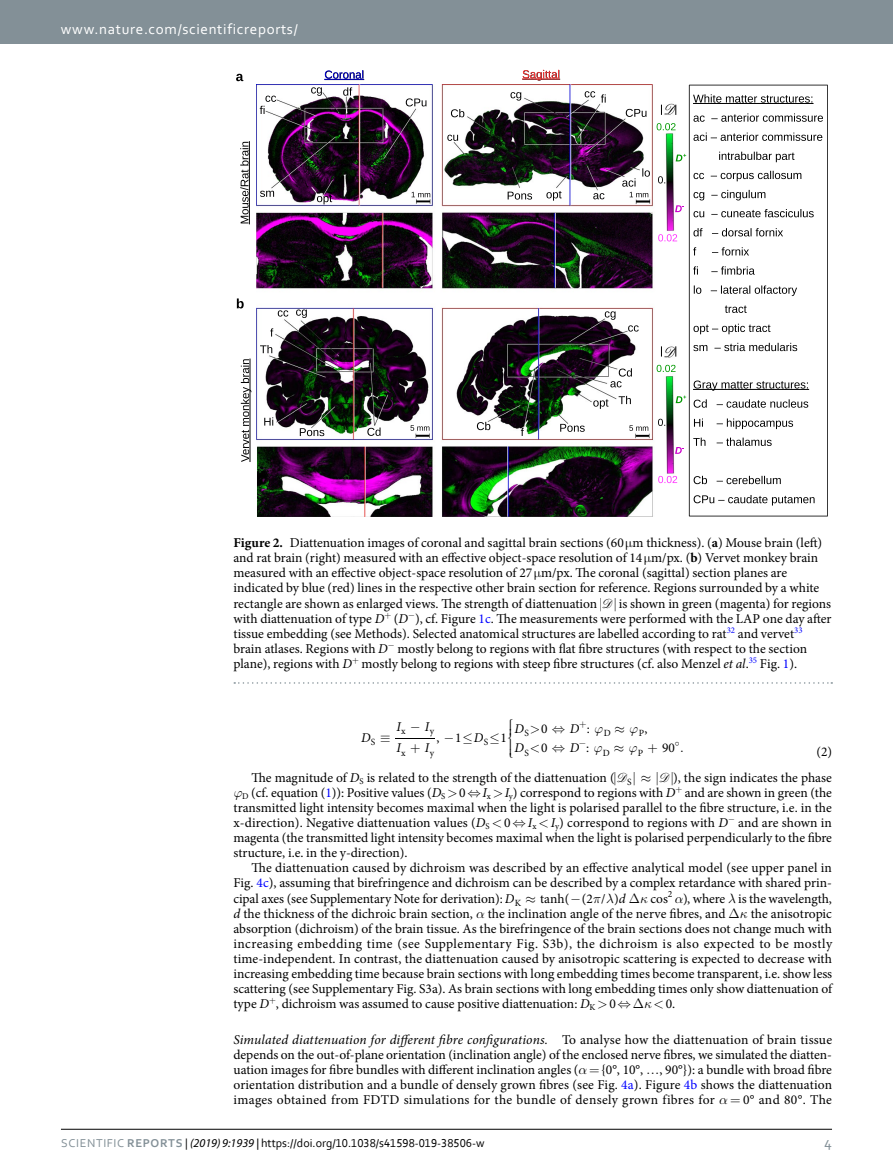
<style>
.page{position:relative;width:893px;height:1174px;background:#fff}
.page>*{position:absolute;margin:0;border:0;box-sizing:border-box;transform-origin:0 0}
.t1{font:15px "Corbel 2";letter-spacing:.045em;color:#fff}
.t2{font:15px "Corbel 2";color:#839097}
.t3{font:13.5px/15px "Minion Pro";color:#000;text-align:justify}
.t4{font:13.35px "Minion Pro";color:#000}
.t5{font:italic 13.35px/21.6px "Minion Pro";color:#000}
.t6{font:12px "Corbel";color:#000}
.t7{font:9.45px "Minion Pro";color:#000}
.s1{font-weight:700}
.s2{font-family:"Times Math Light Script A";font-size:13.35px}
.s3{font-style:italic}
.s4{color:#00f}
.s5{font-style:italic;font-size:13.35px}
.s6{font-size:13.35px}
.s7{font-family:"Corbel 2";color:#839097}
.s8{font-family:"Corbel Bold 2";color:#839097}
.s9{font-family:"Corbel 2"}
.s10{font-family:"Myriad Pro";font-style:italic}
</style>
<div class="page">
<div style="left:0;top:0;width:893px;height:43px;background:#839097"></div>
<hr style="left:61px;top:1129px;width:771px;height:1px;background:#000">
<hr style="left:396px;top:738px;width:39px;height:1px;background:#000">
<img style="left:257px;top:85px;width:418px;height:431px">
<svg style="left:447px;top:135px;width:11px;height:6px"></svg>
<svg style="left:451px;top:109px;width:13px;height:8px"></svg>
<svg style="left:510px;top:92px;width:11px;height:9px"></svg>
<svg style="left:585px;top:91px;width:10px;height:6px"></svg>
<svg style="left:601px;top:94px;width:5px;height:9px"></svg>
<svg style="left:626px;top:109px;width:20px;height:8px"></svg>
<svg style="left:593px;top:193px;width:11px;height:6px"></svg>
<svg style="left:546px;top:191px;width:16px;height:10px"></svg>
<svg style="left:325px;top:70px;width:38px;height:9px"></svg>
<hr style="left:324px;top:79px;width:40px;height:1px;background:#00c">
<svg style="left:523px;top:70px;width:36px;height:11px"></svg>
<hr style="left:522px;top:79px;width:38px;height:1px;background:#f33">
<svg style="left:317px;top:195px;width:15px;height:9px"></svg>
<svg style="left:406px;top:98px;width:20px;height:8px"></svg>
<svg style="left:311px;top:87px;width:11px;height:9px"></svg>
<svg style="left:260px;top:191px;width:14px;height:6px"></svg>
<svg style="left:296px;top:309px;width:11px;height:9px"></svg>
<svg style="left:278px;top:310px;width:10px;height:6px"></svg>
<svg style="left:270px;top:328px;width:3px;height:8px"></svg>
<svg style="left:260px;top:345px;width:12px;height:8px"></svg>
<svg style="left:264px;top:417px;width:9px;height:8px"></svg>
<svg style="left:300px;top:428px;width:24px;height:8px"></svg>
<svg style="left:343px;top:87px;width:9px;height:9px"></svg>
<svg style="left:260px;top:96px;width:16px;height:18px"></svg>
<svg style="left:508px;top:192px;width:24px;height:8px"></svg>
<svg style="left:367px;top:427px;width:14px;height:9px"></svg>
<svg style="left:657px;top:123px;width:19px;height:7px"></svg>
<svg style="left:240px;top:142px;width:9px;height:81px"></svg>
<hr style="left:249px;top:141px;width:1px;height:83px;background:#000">
<svg style="left:240px;top:359px;width:17px;height:103px"></svg>
<hr style="left:250px;top:358px;width:1px;height:104px;background:#000">
<svg style="left:236px;top:74px;width:7px;height:7px"></svg>
<svg style="left:237px;top:298px;width:7px;height:10px"></svg>
<svg style="left:675px;top:205px;width:9px;height:7px"></svg>
<svg style="left:676px;top:154px;width:10px;height:7px"></svg>
<svg style="left:658px;top:234px;width:19px;height:7px"></svg>
<svg style="left:689px;top:85px;width:139px;height:431px"></svg>
<svg style="left:658px;top:176px;width:7px;height:7px"></svg>
<svg style="left:657px;top:365px;width:19px;height:7px"></svg>
<svg style="left:675px;top:447px;width:9px;height:7px"></svg>
<svg style="left:676px;top:395px;width:10px;height:8px"></svg>
<svg style="left:658px;top:476px;width:19px;height:7px"></svg>
<svg style="left:658px;top:419px;width:7px;height:7px"></svg>
<svg style="left:593px;top:399px;width:15px;height:10px"></svg>
<svg style="left:560px;top:424px;width:25px;height:8px"></svg>
<svg style="left:619px;top:396px;width:12px;height:8px"></svg>
<svg style="left:628px;top:325px;width:11px;height:6px"></svg>
<svg style="left:605px;top:311px;width:11px;height:9px"></svg>
<svg style="left:477px;top:422px;width:13px;height:8px"></svg>
<svg style="left:610px;top:368px;width:22px;height:19px"></svg>
<svg style="left:521px;top:428px;width:3px;height:8px"></svg>
<svg style="left:411px;top:192px;width:19px;height:5px"></svg>
<svg style="left:622px;top:168px;width:28px;height:29px"></svg>
<svg style="left:410px;top:425px;width:19px;height:6px"></svg>
<svg style="left:629px;top:425px;width:19px;height:6px"></svg>
<svg style="left:234px;top:682px;width:595px;height:1px"></svg>
<p class="t1" style="left:61px;top:19px;width:238px">www.nature.com/scientificreports/</p>
<p class="t3" style="left:233px;top:535px;width:600px;text-align:left"><span class="s1">Figure 2.</span> Diattenuation images of coronal and sagittal brain sections (60 m thickness). (<span class="s1">a</span>) Mouse brain (left) and rat brain (right) measured with an effective object-space resolution of 14 m/px. (<span class="s1">b</span>) Vervet monkey brain measured with an effective object-space resolution of 27 m/px. The coronal (sagittal) section planes are indicated by blue (red) lines in the respective other brain section for reference. Regions surrounded by a white rectangle are shown as enlarged views. The strength of diattenuation <span class="s2">D</span> is shown in green (magenta) for regions with diattenuation of type <span class="s3">D</span> (<span class="s3">D</span>−), cf. Figure <span class="s4">1c</span>. The measurements were performed with the LAP one day after tissue embedding (see Methods). Selected anatomical structures are labelled according to rat<sup>32</sup> and vervet<sup>33 </sup>brain atlases. Regions with <span class="s3">D</span>− mostly belong to regions with flat fibre structures (with respect to the section plane), regions with <span class="s3">D</span> mostly belong to regions with steep fibre structures (cf. also Menzel <span class="s3">et al</span>.<sup>35</sup> Fig. <span class="s4">1</span>).</p>
<p class="t5" style="left:361px;top:726px;width:11px">D</p>
<p class="t5" style="left:396px;top:715px;width:6px">I<br>I</p>
<p class="t5" style="left:410px;top:715px;width:21px">− I</p>
<p class="t5" style="left:474px;top:726px;width:11px">D</p>
<p class="t5" style="left:514px;top:719px;width:11px;line-height:19.5px">D<br>D</p>
<p class="t4" style="left:541px;top:719px;width:39px">0 ⇔ <span class="s3">D</span></p>
<p class="t4" style="left:541px;top:739px;width:39px">0 ⇔ <span class="s3">D</span></p>
<p class="t4" style="left:587px;top:719px;width:5px">:</p>
<p class="t4" style="left:644px;top:719px;width:5px">,</p>
<p class="t4" style="left:586px;top:739px;width:5px">:</p>
<p class="t4" style="left:662px;top:739px;width:14px">90</p>
<p class="t4" style="left:816px;top:742px;width:17px">(2)</p>
<p class="t7" style="left:524px;top:727px;width:6px">S</p>
<p class="t7" style="left:604px;top:727px;width:8px">D</p>
<p class="t7" style="left:639px;top:727px;width:7px">P</p>
<p class="t7" style="left:524px;top:746px;width:6px">S</p>
<p class="t7" style="left:603px;top:746px;width:8px">D</p>
<p class="t7" style="left:638px;top:746px;width:7px">P</p>
<p class="t3" style="left:251px;top:769px;width:378px">The magnitude of <span class="s3">D</span><sub>S</sub> is related to the strength of the diattenuation ( <span class="s2">D</span></p>
<p class="t3" style="left:659px;top:769px;width:174px"><span class="s2">D</span> ), the sign indicates the phase</p>
<p class="t7" style="left:401px;top:725px;width:6px">x</p>
<p class="t7" style="left:430px;top:725px;width:6px">y</p>
<p class="t7" style="left:401px;top:746px;width:6px">x</p>
<p class="t7" style="left:430px;top:746px;width:6px">y</p>
<p class="t4" style="left:444px;top:728px;width:65px">− ≤ ≤1</p>
<p class="t4" style="left:437px;top:728px;width:27px">, 1</p>
<p class="t7" style="left:371px;top:735px;width:6px">S</p>
<p class="t7" style="left:484px;top:735px;width:6px">S</p>
<p class="t5" style="left:425px;top:737px;width:6px">I</p>
<p class="t7" style="left:627px;top:776px;width:6px">S</p>
<p class="t3" style="left:233px;top:784px;width:600px;text-indent:9px"><sub>D</sub> (cf. equation (<span class="s4">1</span>)): Positive values (<span class="s3">D</span><sub>S</sub> 0⇔<span class="s3">I</span><sub>x</sub> <span class="s3">I</span><sub>y</sub>) correspond to regions with <span class="s3">D</span> and are shown in green (the transmitted light intensity becomes maximal when the light is polarised parallel to the fibre structure, i.e. in the x-direction). Negative diattenuation values (<span class="s3">D</span><sub>S</sub> 0⇔<span class="s3">I</span><sub>x</sub> <span class="s3">I</span><sub>y</sub>) correspond to regions with <span class="s3">D</span>− and are shown in magenta (the transmitted light intensity becomes maximal when the light is polarised perpendicularly to the fibre structure, i.e. in the y-direction).</p>
<p class="t3" style="left:233px;top:859px;width:600px;line-height:15.6px;text-indent:18px">The diattenuation caused by dichroism was described by an effective analytical model (see upper panel in Fig. <span class="s4">4c</span>), assuming that birefringence and dichroism can be described by a complex retardance with shared prin&shy;cipal axes (see Supplementary Note for derivation): <span class="s5">D</span> ≈ <span class="s6">tanh( (2 / )</span><span class="s5">d</span></p>
<p class="t3" style="left:233px;top:891px;width:600px;text-indent:434px"><sup>2</sup> , where is the wavelength, <span class="s3">d</span> the thickness of the dichroic brain section, the inclination angle of the nerve fibres, and</p>
<p class="t4" style="left:650px;top:889px;width:39px">cos )</p>
<p class="t7" style="left:515px;top:897px;width:8px">K</p>
<p class="t3" style="left:233px;top:906px;width:600px;text-indent:517px">the anisotropic absorption (dichroism) of the brain tissue. As the birefringence of the brain sections does not change much with increasing embedding time (see Supplementary Fig. S3b), the dichroism is also expected to be mostly time-independent. In contrast, the diattenuation caused by anisotropic scattering is expected to decrease with increasing embedding time because brain sections with long embedding times become transparent, i.e. show less scattering (see Supplementary Fig. S3a). As brain sections with long embedding times only show diattenuation of type <span class="s3">D</span> , dichroism was assumed to cause positive diattenuation: <span class="s3">D</span><sub>K</sub> 0⇔</p>
<p class="t3" style="left:666px;top:996px;width:11px">0.</p>
<p class="t3" style="left:233px;top:1032px;width:600px"><span class="s3">Simulated diattenuation for different fibre configurations.</span> To analyse how the diattenuation of brain tissue depends on the out-of-plane orientation (inclination angle) of the enclosed nerve fibres, we simulated the diatten&shy;uation images for fibre bundles with different inclination angles (</p>
<p class="t3" style="left:233px;top:1062px;width:600px;text-indent:368px">{0°, 10°, , 90°}): a bundle with broad fibre orientation distribution and a bundle of densely grown fibres (see Fig. <span class="s4">4a</span>). Figure <span class="s4">4b</span> shows the diattenuation images obtained from FDTD simulations for the bundle of densely grown fibres for</p>
<p class="t3" style="left:743px;top:1092px;width:90px">0° and 80°. The</p>
<p class="t6" style="left:61px;top:1135px;width:425px"><span class="s7">Scientific</span> <span class="s8">REPORTS</span> <span class="s9">|</span> <span class="s10">(2019) 9:1939</span> | https://doi.org/10.1038/s41598-019-38506-w</p>
<p class="t2" style="left:824px;top:1132px;width:9px">4</p>
</div>
